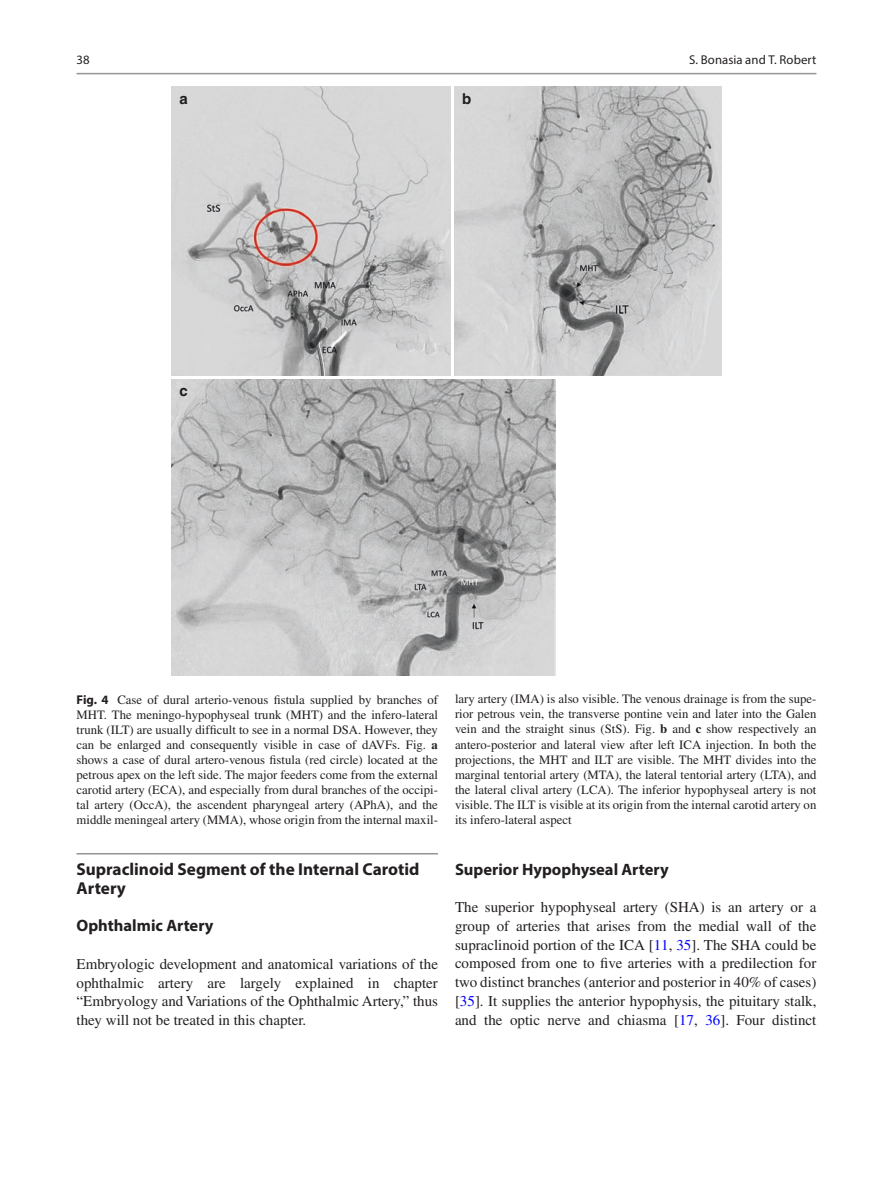
<style>
.page{position:relative;width:893px;height:1187px;background:#fff}
.page>*{position:absolute;margin:0;border:0;box-sizing:border-box;transform-origin:0 0}
._1_hd{font:700 17.25px/18.8px "Myriad Pro";color:#231f20}
._2_hd{font:700 16.5px "Myriad Pro";color:#231f20}
._1_hd_2_hd{font:700 16.5px "Myriad Pro";color:#231f20}
.Text_flush{font:15px/18.8px "Times LT Std";color:#231f20;text-align:justify}
.t1{font:15px "Helvetica Bold 2";color:#1d1e1f}
.t2{font:12.75px/15px "Times LT Std";color:#231f20;text-align:justify}
.t3{font:12.75px "Myriad Pro";letter-spacing:.01em;color:#231f20}
.s1{font-family:"Myriad Pro";font-weight:700}
.s2{font-weight:700}
.s3{color:#00f}
</style>
<div class="page">
<img style="left:172px;top:87px;width:278px;height:288px">
<img style="left:454px;top:87px;width:267px;height:288px">
<img style="left:172px;top:379px;width:384px;height:296px">
<hr style="left:77px;top:853px;width:361px;height:1px;background:#939598">
<hr style="left:77px;top:73px;width:739px;height:1px;background:#939598">
<p class="t3" style="left:77px;top:52px;width:15px">38</p>
<p class="t1" style="left:180px;top:89px;width:10px">a</p>
<p class="t1" style="left:180px;top:382px;width:10px">c</p>
<p class="t1" style="left:462px;top:89px;width:11px">b</p>
<p class="t3" style="left:689px;top:52px;width:129px">S. Bonasia and T. Robert</p>
<p class="t2" style="left:77px;top:692px;width:363px"><span class="s1">Fig. 4</span> Case of dural arterio-venous fistula supplied by branches of MHT. The meningo-hypophyseal trunk (MHT) and the infero-lateral trunk (ILT) are usually difficult to see in a normal DSA. However, they can be enlarged and consequently visible in case of dAVFs. Fig. <span class="s2">a </span>shows a case of dural artero-venous fistula (red circle) located at the petrous apex on the left side. The major feeders come from the external carotid artery (ECA), and especially from dural branches of the occipi&shy;tal artery (OccA), the ascendent pharyngeal artery (APhA), and the middle meningeal artery (MMA), whose origin from the internal maxil-</p>
<p class="t2" style="left:455px;top:691px;width:363px">lary artery (IMA) is also visible. The venous drainage is from the supe&shy;rior petrous vein, the transverse pontine vein and later into the Galen vein and the straight sinus (StS). Fig. <span class="s2">b</span> and <span class="s2">c</span> show respectively an antero-posterior and lateral view after left ICA injection. In both the projections, the MHT and ILT are visible. The MHT divides into the marginal tentorial artery (MTA), the lateral tentorial artery (LTA), and the lateral clival artery (LCA). The inferior hypophyseal artery is not visible. The ILT is visible at its origin from the internal carotid artery on its infero-lateral aspect</p>
<h2 class="_1_hd" style="left:77px;top:859px;width:344px">Supraclinoid Segment of the Internal Carotid<br>Artery</h2>
<h3 class="_1_hd_2_hd" style="left:77px;top:915px;width:139px">Ophthalmic Artery</h3>
<p class="Text_flush" style="left:77px;top:954px;width:363px">Embryologic development and anatomical variations of the ophthalmic artery are largely explained in chapter “Embryology and Variations of the Ophthalmic Artery,” thus they will not be treated in this chapter.</p>
<h3 class="_2_hd" style="left:455px;top:858px;width:215px">Superior Hypophyseal Artery</h3>
<p class="Text_flush" style="left:455px;top:897px;width:363px">The superior hypophyseal artery (SHA) is an artery or a group of arteries that arises from the medial wall of the supraclinoid portion of the ICA [<span class="s3">11</span>, <span class="s3">35</span>]. The SHA could be composed from one to five arteries with a predilection for two distinct branches (anterior and posterior in 40% of cases) [<span class="s3">35</span>]. It supplies the anterior hypophysis, the pituitary stalk, and the optic nerve and chiasma [<span class="s3">17</span>, <span class="s3">36</span>]. Four distinct</p>
</div>
